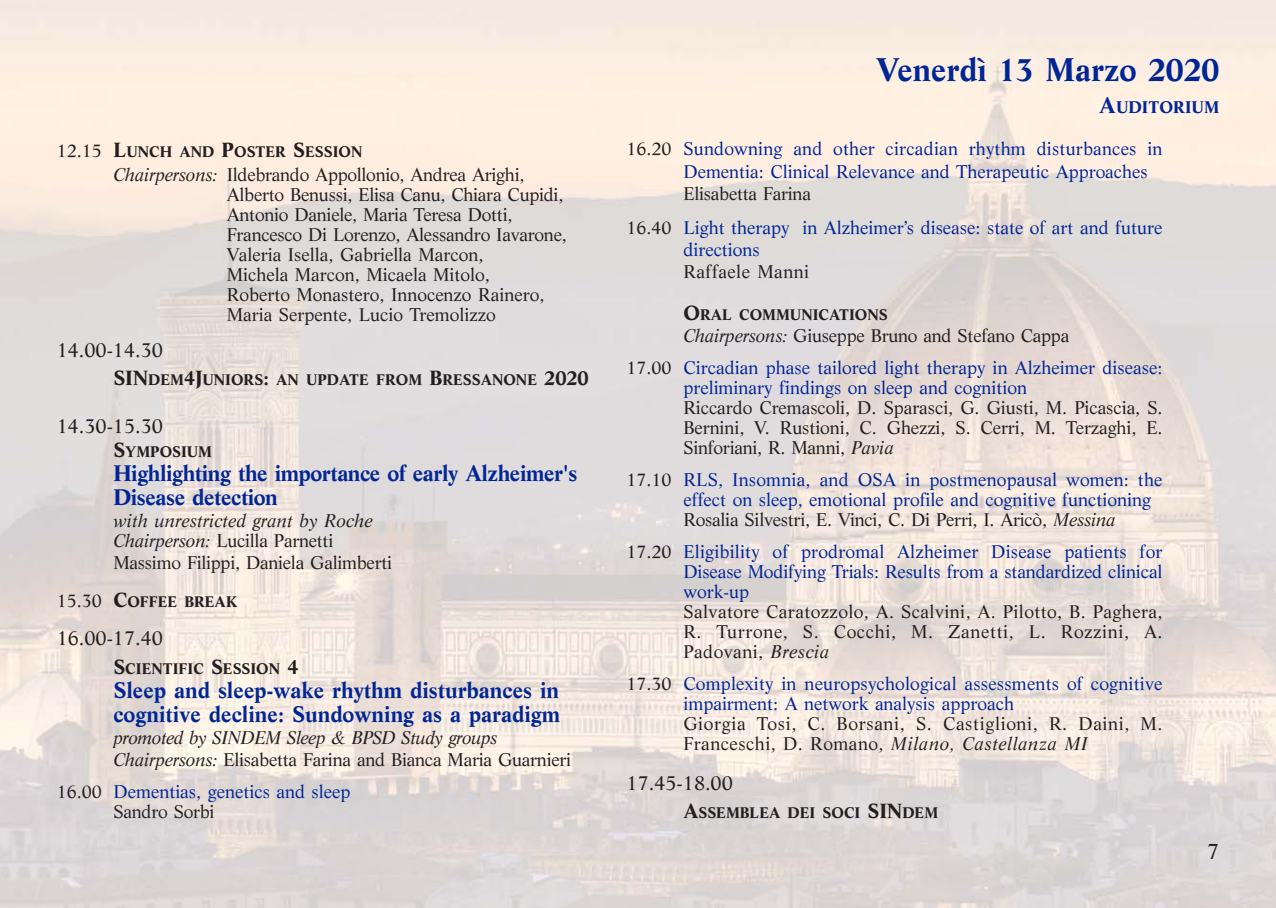
<style>
.page{position:relative;width:1276px;height:908px;background:#fff}
.page>*{position:absolute;margin:0;border:0;box-sizing:border-box;transform-origin:0 0}
.t1{font:700 32px "Life";color:#002595}
.t2{font:700 22px/24px "Life";color:#002595}
.t3{font:700 22px/24px "Life";letter-spacing:-.02em;color:#002595}
.t4{font:22px "Life";color:#231f20}
.t5{font:20px "Life";color:#231f20}
.t6{font:18px/20px "Life";color:#002595}
.t7{font:18px/20px "Life";color:#231f20;text-align:justify}
.t8{font:italic 18px/22px "Life";letter-spacing:-.03em;color:#231f20}
.t9{font:18px/20px "Life";letter-spacing:.035em;color:#231f20}
.t10{font:italic 18px/20px "Life";color:#231f20}
.t11{font:18px "Life";letter-spacing:.025em;color:#231f20}
.t12{font:700 16.4px "Life";color:#002595}
.t13{font:700 15px "Life";color:#231f20}
.s1{font-weight:400;font-size:18px}
.s2{font-size:20px}
.s3{font-style:italic}
.s4{font-style:normal}
.s5{color:#231f20}
.s6{font-size:22px}
.s7{font-style:italic;color:#231f20}
</style>
<div class="page">
<img style="left:1px;top:0;width:1275px;height:907px">
<p class="t13" style="left:57px;top:146px;width:307px"><span class="s1">12.15</span> <span class="s2">L</span>UNCH AND <span class="s2">P</span>OSTER <span class="s2">S</span>ESSION</p>
<p class="t7" style="left:227px;top:166px;width:341px;text-align:left;text-indent:-113px"><span class="s3">Chairpersons:</span> Ildebrando Appollonio, Andrea Arighi, Alberto Benussi, Elisa Canu, Chiara Cupidi, Antonio Daniele, Maria Teresa Dotti, Francesco Di Lorenzo, Alessandro Iavarone, Valeria Isella, Gabriella Marcon,<br>Michela Marcon, Micaela Mitolo,<br>Roberto Monastero, Innocenzo Rainero, Maria Serpente, Lucio Tremolizzo</p>
<p class="t5" style="left:57px;top:342px;width:108px">14.00-14.30</p>
<p class="t13" style="left:113px;top:374px;width:477px"><span class="s2">SIN</span>DEM<span class="s2">4J</span>UNIORS<span class="s2">:</span> AN UPDATE FROM <span class="s2">B</span>RESSANONE <span class="s2">2020</span></p>
<p class="t5" style="left:57px;top:418px;width:108px">14.30-15.30</p>
<p class="t13" style="left:113px;top:446px;width:100px"><span class="s2">S</span>YMPOSIUM</p>
<p class="t3" style="left:113px;top:463px;width:465px">Highlighting the importance of early Alzheimer's<br>Disease detection</p>
<p class="t10" style="left:113px;top:512px;width:261px">with unrestricted grant by Roche<br>Chairperson: <span class="s4">Lucilla Parnetti</span></p>
<p class="t7" style="left:113px;top:554px;width:280px">Massimo Filippi, Daniela Galimberti</p>
<p class="t13" style="left:57px;top:596px;width:182px"><span class="s1">15.30</span> <span class="s2">C</span>OFFEE BREAK</p>
<p class="t5" style="left:57px;top:630px;width:108px">16.00-17.40</p>
<p class="t13" style="left:113px;top:662px;width:187px"><span class="s2">S</span>CIENTIFIC <span class="s2">S</span>ESSION <span class="s2">4</span></p>
<p class="t2" style="left:113px;top:679px;width:448px">Sleep and sleep-wake rhythm disturbances in cognitive decline: Sundowning as a paradigm</p>
<p class="t8" style="left:113px;top:727px;width:459px">promoted by SINDEM Sleep &amp; BPSD Study groups<br>Chairpersons: <span class="s4">Elisabetta Farina and Bianca Maria Guarnieri</span></p>
<p class="t6" style="left:113px;top:782px;width:239px;text-indent:-57px"><span class="s5">16.00</span> Dementias, genetics and sleep<br><span class="s5">Sandro Sorbi</span></p>
<h1 class="t1" style="left:876px;top:57px;width:344px">Venerdì 13 Marzo 2020</h1>
<p class="t12" style="left:1099px;top:100px;width:121px"><span class="s6">A</span>UDITORIUM</p>
<p class="t6" style="left:683px;top:140px;width:481px;line-height:22px;text-indent:-57px"><span class="s5">16.20</span> Sundowning and other circadian rhythm disturbances in<br>Dementia: Clinical Relevance and Therapeutic Approaches</p>
<p class="t6" style="left:626px;top:178px;width:537px;line-height:34px;text-indent:57px"><span class="s5">Elisabetta Farina<br>16.40</span> Light therapy in Alzheimer’s disease: state of art and future</p>
<p class="t6" style="left:683px;top:241px;width:78px">directions</p>
<p class="t11" style="left:683px;top:264px;width:127px">Raffaele Manni</p>
<p class="t13" style="left:683px;top:308px;width:206px"><span class="s2">O</span>RAL COMMUNICATIONS</p>
<p class="t6" style="left:626px;top:321px;width:537px;line-height:32px;text-indent:57px"><span class="s7">Chairpersons:</span> <span class="s5">Giuseppe Bruno and Stefano Cappa<br>17.00</span> Circadian phase tailored light therapy in Alzheimer disease:</p>
<p class="t6" style="left:683px;top:379px;width:345px">preliminary findings on sleep and cognition</p>
<p class="t7" style="left:683px;top:399px;width:481px">Riccardo Cremascoli, D. Sparasci, G. Giusti, M. Picascia, S.<br>Bernini, V. Rustioni, C. Ghezzi, S. Cerri, M. Terzaghi, E.<br>Sinforiani, R. Manni, <span class="s3">Pavia</span></p>
<p class="t6" style="left:683px;top:471px;width:481px;text-indent:-57px"><span class="s5">17.10</span> RLS, Insomnia, and OSA in postmenopausal women: the effect on sleep, emotional profile and cognitive functioning<br><span class="s5">Rosalia Silvestri, E. Vinci, C. Di Perri, I. Aricò,</span> <span class="s7">Messina</span></p>
<p class="t6" style="left:683px;top:543px;width:481px;text-align:justify;text-indent:-57px"><span class="s5">17.20</span> Eligibility of prodromal Alzheimer Disease patients for Disease Modifying Trials: Results from a standardized clinical work-up</p>
<p class="t7" style="left:683px;top:603px;width:481px">Salvatore Caratozzolo, A. Scalvini, A. Pilotto, B. Paghera, R. Turrone, S. Cocchi, M. Zanetti, L. Rozzini, A.<br>Padovani, <span class="s3">Brescia</span></p>
<p class="t6" style="left:683px;top:675px;width:481px;text-indent:-57px"><span class="s5">17.30</span> Complexity in neuropsychological assessments of cognitive impairment: A network analysis approach</p>
<p class="t9" style="left:683px;top:715px;width:481px">Giorgia Tosi, C. Borsani, S. Castiglioni, R. Daini, M.<br>Franceschi, D. Romano, <span class="s3">Milano, Castellanza MI</span></p>
<p class="t5" style="left:626px;top:774px;width:108px">17.45-18.00</p>
<p class="t13" style="left:683px;top:806px;width:256px"><span class="s2">A</span>SSEMBLEA DEI SOCI <span class="s2">SIN</span>DEM</p>
<p class="t4" style="left:1207px;top:842px;width:14px">7</p>
</div>
